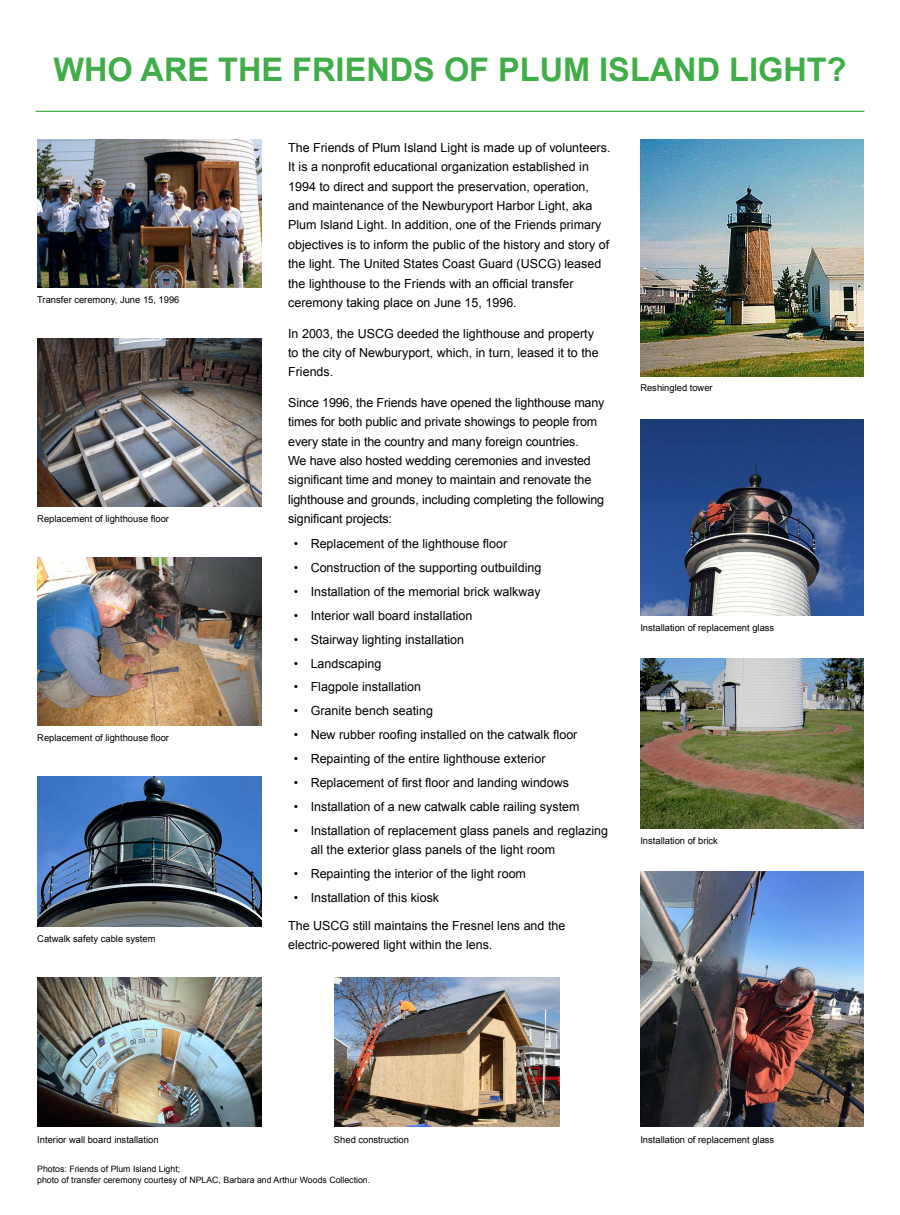
<style>
.page{position:relative;width:900px;height:1215px;background:#fff}
.page>*{position:absolute;margin:0;border:0;box-sizing:border-box;transform-origin:0 0}
.t1{font:700 32.5px "Arial";color:#41ad49}
.t2{font:12.5px/19.4px "Arial";color:#000}
.t3{font:9.38px "Arial";color:#000}
.t4{font:8.75px/10.5px "Arial";color:#000}
</style>
<div class="page">
<img style="left:640px;top:420px;width:224px;height:195px">
<img style="left:640px;top:872px;width:224px;height:255px">
<img style="left:37px;top:338px;width:224px;height:169px">
<img style="left:37px;top:977px;width:224px;height:150px">
<img style="left:37px;top:139px;width:224px;height:148px">
<img style="left:334px;top:977px;width:226px;height:150px">
<img style="left:37px;top:777px;width:224px;height:149px">
<img style="left:37px;top:558px;width:224px;height:168px">
<img style="left:640px;top:658px;width:224px;height:171px">
<img style="left:640px;top:139px;width:224px;height:238px">
<hr style="left:36px;top:111px;width:828px;height:1px;background:#41ad49">
<h1 class="t1" style="left:53px;top:49px;width:795px">WHO ARE THE FRIENDS OF PLUM ISLAND LIGHT?</h1>
<p class="t3" style="left:37px;top:294px;width:144px">Transfer ceremony, June 15, 1996</p>
<p class="t3" style="left:37px;top:513px;width:133px">Replacement of lighthouse floor</p>
<p class="t3" style="left:37px;top:731px;width:133px">Replacement of lighthouse floor</p>
<p class="t3" style="left:37px;top:932px;width:120px">Catwalk safety cable system</p>
<p class="t2" style="left:288px;top:138px;width:324px">The Friends of Plum Island Light is made up of volunteers.<br>It is a nonprofit educational organization established in 1994 to direct and support the preservation, operation, and maintenance of the Newburyport Harbor Light, aka Plum Island Light. In addition, one of the Friends primary objectives is to inform the public of the history and story of the light. The United States Coast Guard (USCG) leased the lighthouse to the Friends with an official transfer ceremony taking place on June 15, 1996.</p>
<p class="t2" style="left:288px;top:324px;width:312px">In 2003, the USCG deeded the lighthouse and property to the city of Newburyport, which, in turn, leased it to the<br>Friends.</p>
<p class="t2" style="left:288px;top:393px;width:318px">Since 1996, the Friends have opened the lighthouse many times for both public and private showings to people from every state in the country and many foreign countries.<br>We have also hosted wedding ceremonies and invested significant time and money to maintain and renovate the lighthouse and grounds, including completing the following significant projects:</p>
<p class="t2" style="left:294px;top:534px;width:215px">• Replacement of the lighthouse floor</p>
<p class="t2" style="left:294px;top:558px;width:249px">• Construction of the supporting outbuilding</p>
<p class="t2" style="left:294px;top:582px;width:248px">• Installation of the memorial brick walkway</p>
<p class="t2" style="left:294px;top:606px;width:180px">• Interior wall board installation</p>
<p class="t2" style="left:294px;top:630px;width:172px">• Stairway lighting installation</p>
<p class="t2" style="left:294px;top:654px;width:89px">• Landscaping</p>
<p class="t2" style="left:294px;top:678px;width:129px">• Flagpole installation</p>
<p class="t2" style="left:294px;top:701px;width:141px">• Granite bench seating</p>
<p class="t2" style="left:294px;top:725px;width:285px">• New rubber roofing installed on the catwalk floor</p>
<p class="t2" style="left:294px;top:749px;width:253px">• Repainting of the entire lighthouse exterior</p>
<p class="t2" style="left:294px;top:773px;width:277px">• Replacement of first floor and landing windows</p>
<p class="t2" style="left:294px;top:797px;width:287px">• Installation of a new catwalk cable railing system</p>
<p class="t2" style="left:311px;top:821px;width:299px;text-indent:-17px">• Installation of replacement glass panels and reglazing all the exterior glass panels of the light room</p>
<p class="t2" style="left:294px;top:864px;width:234px">• Repainting the interior of the light room</p>
<p class="t2" style="left:294px;top:888px;width:147px">• Installation of this kiosk</p>
<p class="t2" style="left:288px;top:916px;width:279px">The USCG still maintains the Fresnel lens and the electric-powered light within the lens.</p>
<p class="t3" style="left:640px;top:381px;width:74px">Reshingled tower</p>
<p class="t3" style="left:640px;top:621px;width:135px">Installation of replacement glass</p>
<p class="t3" style="left:640px;top:835px;width:79px">Installation of brick</p>
<p class="t3" style="left:37px;top:1134px;width:123px">Interior wall board installation</p>
<p class="t3" style="left:334px;top:1134px;width:77px">Shed construction</p>
<p class="t4" style="left:37px;top:1164px;width:334px">Photos: Friends of Plum Island Light;<br>photo of transfer ceremony courtesy of NPLAC, Barbara and Arthur Woods Collection.</p>
<p class="t3" style="left:640px;top:1134px;width:135px">Installation of replacement glass</p>
</div>
